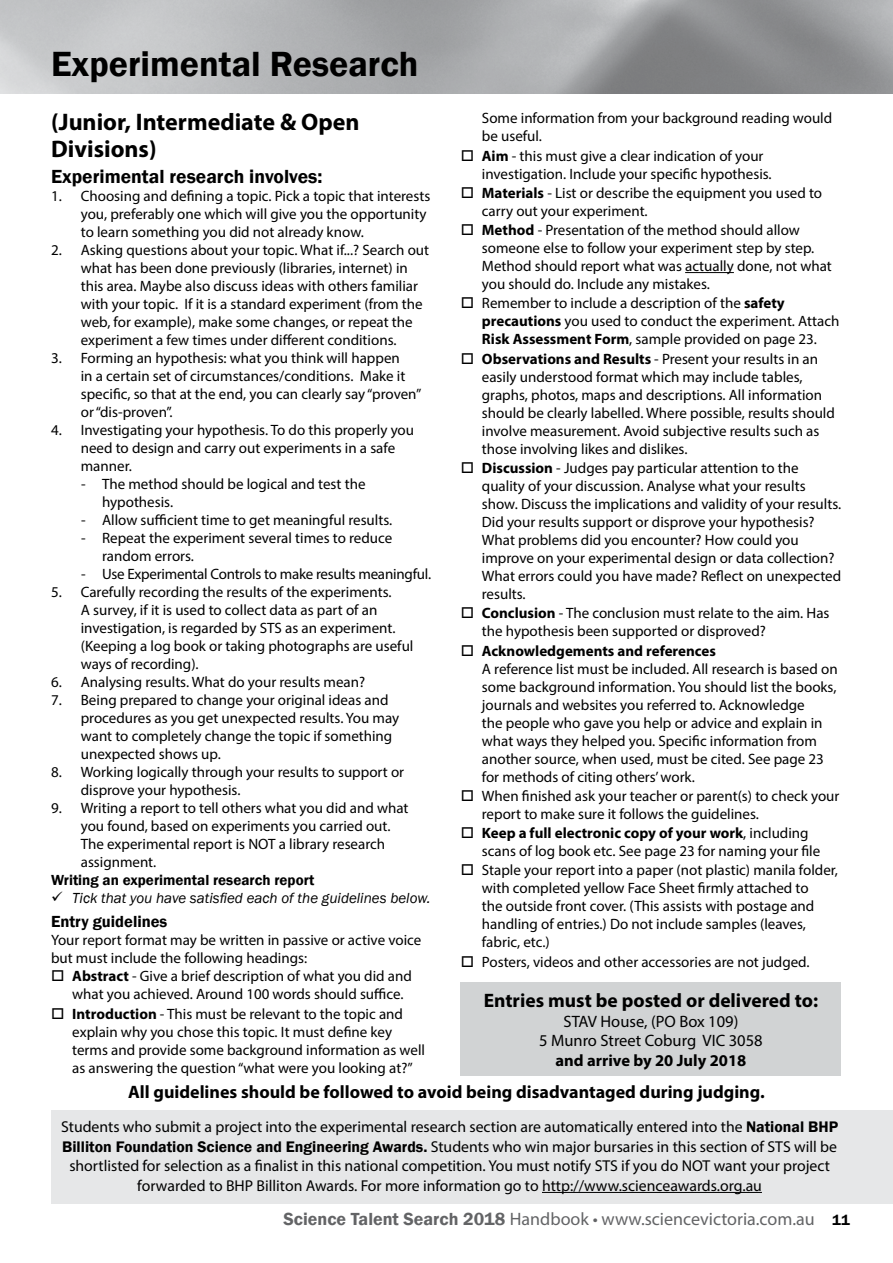
<style>
.page{position:relative;width:893px;height:1263px;background:#fff}
.page>*{position:absolute;margin:0;border:0;box-sizing:border-box;transform-origin:0 0}
.t1{font:600 36px "Franklin Gothic";color:#000}
.t2{font:700 24px/27px "Myriad Pro";color:#000}
.t3{font:700 19.5px "Myriad Pro";color:#000}
.t4{font:600 19.5px "Franklin Gothic";color:#000}
.t5{font:700 18px "Myriad Pro";color:#000}
.t6{font:18px "Myriad Pro";color:#636466}
.t7{font:16.5px/19.5px "Myriad Pro";color:#000;text-align:center}
.t8{font:700 16.5px "Myriad Pro";color:#000}
.t9{font:600 16.5px "Franklin Gothic";color:#000}
.t10{font:15.75px/19.5px "Myriad Pro";color:#000;text-align:center}
.t11{font:15px/18px "Myriad Pro";color:#000}
.t12{font:italic 15px "Franklin Gothic";color:#000}
.t13{font:600 15px "Franklin Gothic";color:#000}
.s1{font-weight:700}
.s2{font-family:"Franklin Gothic";font-weight:600}
.s3{font-family:"Franklin Gothic";font-weight:600;font-size:15px;color:#000}
</style>
<div class="page">
<hr style="left:685px;top:272px;width:49px;height:1px;background:#000">
<div style="left:461px;top:982px;width:380px;height:94px;background:#d1d3d4"></div>
<div style="left:51px;top:1110px;width:842px;height:93px;background:#e6e7e8"></div>
<hr style="left:542px;top:1192px;width:220px;height:1px;background:#000">
<h1 class="t1" style="left:51px;top:42px;width:369px">Experimental Research</h1>
<h2 class="t2" style="left:51px;top:107px;width:310px">(Junior, Intermediate &amp; Open<br>Divisions)</h2>
<h3 class="t4" style="left:51px;top:165px;width:273px">Experimental research involves:</h3>
<p class="t11" style="left:81px;top:187px;width:351px;text-indent:-30px">1. Choosing and defining a topic. Pick a topic that interests you, preferably one which will give you the opportunity to learn something you did not already know.</p>
<p class="t11" style="left:81px;top:241px;width:350px;text-indent:-30px">2. Asking questions about your topic. What if...? Search out what has been done previously (libraries, internet) in this area. Maybe also discuss ideas with others familiar with your topic. If it is a standard experiment (from the web, for example), make some changes, or repeat the experiment a few times under different conditions.</p>
<p class="t11" style="left:81px;top:349px;width:342px;text-indent:-30px">3. Forming an hypothesis: what you think will happen<br>in a certain set of circumstances/conditions. Make it specific, so that at the end, you can clearly say “proven” or “dis-proven”.</p>
<p class="t11" style="left:81px;top:421px;width:335px;text-indent:-30px">4. Investigating your hypothesis. To do this properly you need to design and carry out experiments in a safe manner.</p>
<p class="t11" style="left:102px;top:475px;width:265px;text-indent:-21px">- The method should be logical and test the hypothesis.</p>
<p class="t11" style="left:81px;top:511px;width:313px">- Allow sufficient time to get meaningful results.</p>
<p class="t11" style="left:102px;top:529px;width:292px;text-indent:-21px">- Repeat the experiment several times to reduce random errors.</p>
<p class="t11" style="left:81px;top:565px;width:352px">- Use Experimental Controls to make results meaningful.</p>
<p class="t11" style="left:81px;top:583px;width:334px;text-indent:-30px">5. Carefully recording the results of the experiments.<br>A survey, if it is used to collect data as part of an investigation, is regarded by STS as an experiment. (Keeping a log book or taking photographs are useful ways of recording).</p>
<p class="t11" style="left:51px;top:673px;width:316px">6. Analysing results. What do your results mean?</p>
<p class="t11" style="left:81px;top:691px;width:320px;text-indent:-30px">7. Being prepared to change your original ideas and procedures as you get unexpected results. You may want to completely change the topic if something unexpected shows up.</p>
<p class="t11" style="left:81px;top:763px;width:325px;text-indent:-30px">8. Working logically through your results to support or disprove your hypothesis.</p>
<p class="t11" style="left:81px;top:799px;width:329px;text-indent:-30px">9. Writing a report to tell others what you did and what you found, based on experiments you carried out.<br>The experimental report is NOT a library research assignment.</p>
<p class="t13" style="left:51px;top:871px;width:265px">Writing an experimental research report</p>
<p class="t12" style="left:51px;top:889px;width:381px">✓ Tick that you have satisfied each of the guidelines below.</p>
<p class="t9" style="left:51px;top:911px;width:118px">Entry guidelines</p>
<p class="t11" style="left:51px;top:931px;width:372px">Your report format may be written in passive or active voice but must include the following headings:</p>
<p class="t11" style="left:72px;top:967px;width:341px;text-indent:-21px">□ <span class="s1">Abstract</span> - Give a brief description of what you did and what you achieved. Around 100 words should suffice.</p>
<p class="t11" style="left:72px;top:1004px;width:354px;text-indent:-21px">□ <span class="s1">Introduction</span> - This must be relevant to the topic and explain why you chose this topic. It must define key terms and provide some background information as well as answering the question “what were you looking at?”</p>
<p class="t11" style="left:482px;top:109px;width:352px">Some information from your background reading would be useful.</p>
<p class="t11" style="left:482px;top:146px;width:291px;text-indent:-21px">□ <span class="s1">Aim</span> - this must give a clear indication of your investigation. Include your specific hypothesis.</p>
<p class="t11" style="left:482px;top:184px;width:342px;text-indent:-21px">□ <span class="s1">Materials</span> - List or describe the equipment you used to carry out your experiment.</p>
<p class="t11" style="left:482px;top:221px;width:352px;text-indent:-21px">□ <span class="s1">Method</span> - Presentation of the method should allow someone else to follow your experiment step by step.<br>Method should report what was actually done, not what you should do. Include any mistakes.</p>
<p class="t11" style="left:482px;top:294px;width:359px;text-indent:-21px">□ Remember to include a description of the <span class="s1">safety precautions</span> you used to conduct the experiment. Attach<br><span class="s1">Risk Assessment Form</span>, sample provided on page 23.</p>
<p class="t11" style="left:482px;top:349px;width:355px;text-indent:-21px">□ <span class="s1">Observations and Results</span> - Present your results in an easily understood format which may include tables, graphs, photos, maps and descriptions. All information should be clearly labelled. Where possible, results should involve measurement. Avoid subjective results such as those involving likes and dislikes.</p>
<p class="t11" style="left:482px;top:459px;width:361px;text-indent:-21px">□ <span class="s1">Discussion</span> - Judges pay particular attention to the quality of your discussion. Analyse what your results show. Discuss the implications and validity of your results.<br>Did your results support or disprove your hypothesis?<br>What problems did you encounter? How could you improve on your experimental design or data collection?<br>What errors could you have made? Reflect on unexpected results.</p>
<p class="t11" style="left:482px;top:604px;width:349px;text-indent:-21px">□ <span class="s1">Conclusion</span> - The conclusion must relate to the aim. Has the hypothesis been supported or disproved?</p>
<p class="t11" style="left:482px;top:641px;width:357px;text-indent:-21px">□ <span class="s1">Acknowledgements and references<br></span>A reference list must be included. All research is based on some background information. You should list the books, journals and websites you referred to. Acknowledge<br>the people who gave you help or advice and explain in what ways they helped you. Specific information from another source, when used, must be cited. See page 23 for methods of citing others’ work.</p>
<p class="t11" style="left:482px;top:786px;width:359px;text-indent:-21px">□ When finished ask your teacher or parent(s) to check your report to make sure it follows the guidelines.</p>
<p class="t11" style="left:482px;top:824px;width:340px;text-indent:-21px">□ <span class="s1">Keep a full electronic copy of your work</span>, including scans of log book etc. See page 23 for naming your file</p>
<p class="t11" style="left:482px;top:861px;width:358px;text-indent:-21px">□ Staple your report into a paper (not plastic) manila folder, with completed yellow Face Sheet firmly attached to<br>the outside front cover. (This assists with postage and handling of entries.) Do not include samples (leaves, fabric, etc.)</p>
<p class="t11" style="left:461px;top:952px;width:351px">□ Posters, videos and other accessories are not judged.</p>
<h3 class="t3" style="left:484px;top:988px;width:336px">Entries must be posted or delivered to:</h3>
<p class="t7" style="left:539px;top:1011px;width:225px">STAV House, (PO Box 109)<br>5 Munro Street Coburg VIC 3058</p>
<p class="t8" style="left:556px;top:1049px;width:192px">and arrive by 20 July 2018</p>
<p class="t5" style="left:128px;top:1080px;width:638px">All guidelines should be followed to avoid being disadvantaged during judging.</p>
<p class="t10" style="left:61px;top:1117px;width:779px">Students who submit a project into the experimental research section are automatically entered into the <span class="s2">National BHP Billiton Foundation Science and Engineering Awards.</span> Students who win major bursaries in this section of STS will be shortlisted for selection as a finalist in this national competition. You must notify STS if you do NOT want your project forwarded to BHP Billiton Awards. For more information go to http://www.scienceawards.org.au</p>
<p class="t6" style="left:283px;top:1208px;width:568px"><span class="s2">Science Talent Search 2018</span> Handbook • www.sciencevictoria.com.au <span class="s3">11</span></p>
</div>
